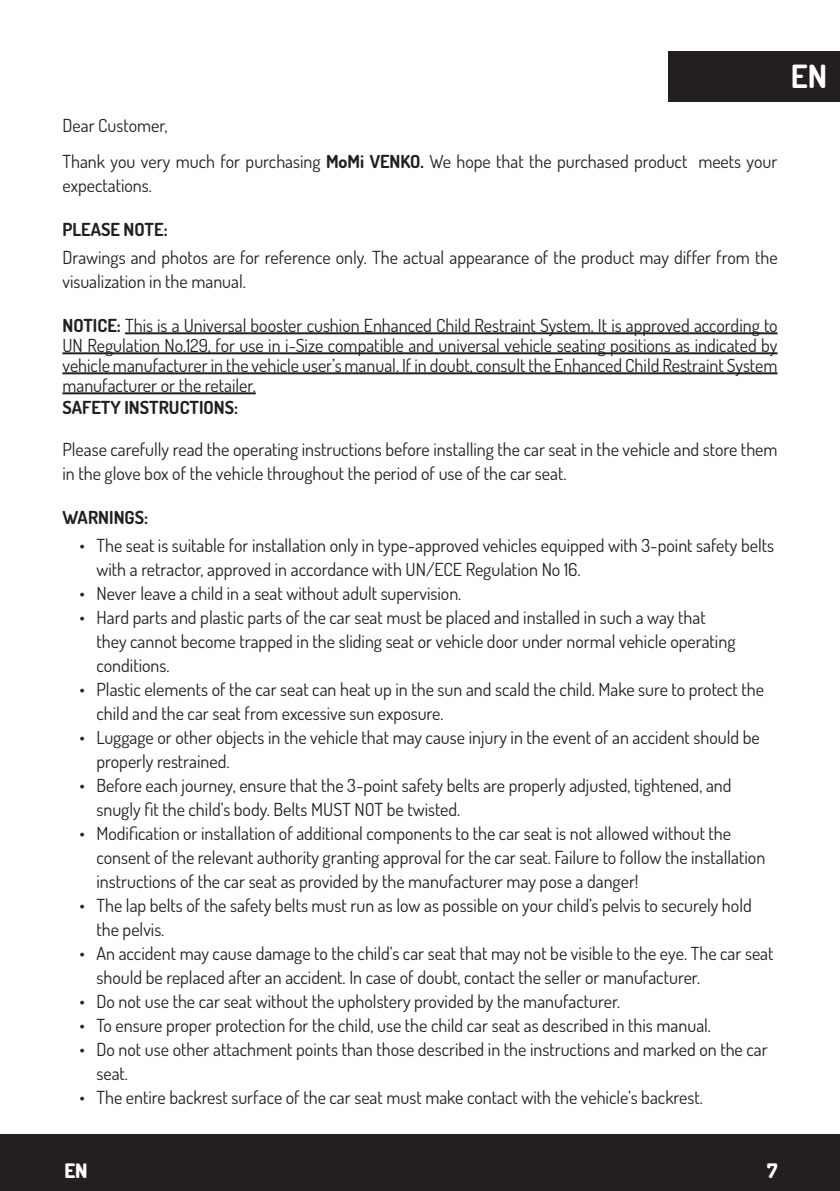
<style>
.page{position:relative;width:840px;height:1191px;background:#fff}
.page>*{position:absolute;margin:0;border:0;box-sizing:border-box;transform-origin:0 0}
.t1{font:700 32px "Dosis";color:#fff}
.t2{font:800 20px "Dosis";color:#fff}
.Nagłówki{font:18px/24px "Dosis";color:#231f20}
.Body_Text{font:18px/24px "Dosis";color:#231f20}
.Nagłówki-2{font:700 18px "Dosis";color:#231f20}
.s1{font-weight:700}
</style>
<div class="page">
<hr style="left:0;top:1134px;width:1px;height:57px;background:#231f20">
<div style="left:1px;top:1134px;width:838px;height:57px;background:#231f20"></div>
<div style="left:668px;top:51px;width:171px;height:50px;background:#231f20"></div>
<hr style="left:125px;top:332px;width:652px;height:2px;background:#231f20">
<hr style="left:62px;top:352px;width:715px;height:2px;background:#231f20">
<hr style="left:62px;top:372px;width:715px;height:2px;background:#231f20">
<hr style="left:62px;top:392px;width:193px;height:2px;background:#231f20">
<p class="Nagłówki" style="left:62px;top:113px;width:107px">Dear Customer,</p>
<p class="Body_Text" style="left:62px;top:149px;width:716px">Thank you very much for purchasing <span class="s1">MoMi VENKO.</span> We hope that the purchased product meets your expectations.</p>
<p class="Nagłówki-2" style="left:62px;top:218px;width:107px">PLEASE NOTE:</p>
<p class="Body_Text" style="left:62px;top:245px;width:716px">Drawings and photos are for reference only. The actual appearance of the product may differ from the visualization in the manual.</p>
<p class="Nagłówki" style="left:62px;top:315px;width:716px;line-height:20px;text-align:justify"><span class="s1">NOTICE:</span> This is a Universal booster cushion Enhanced Child Restraint System. It is approved according to UN Regulation No.129, for use in i-Size compatible and universal vehicle seating positions as indicated by vehicle manufacturer in the vehicle user’s manual. If in doubt, consult the Enhanced Child Restraint System manufacturer or the retailer.</p>
<p class="Nagłówki-2" style="left:62px;top:396px;width:177px">SAFETY INSTRUCTIONS:</p>
<p class="Body_Text" style="left:62px;top:437px;width:716px">Please carefully read the operating instructions before installing the car seat in the vehicle and store them in the glove box of the vehicle throughout the period of use of the car seat.</p>
<p class="Nagłówki-2" style="left:62px;top:506px;width:87px">WARNINGS:</p>
<p class="Nagłówki" style="left:96px;top:533px;width:678px;text-indent:-17px">• The seat is suitable for installation only in type-approved vehicles equipped with 3-point safety belts with a retractor, approved in accordance with UN/ECE Regulation No 16.</p>
<p class="Nagłówki" style="left:79px;top:581px;width:383px">• Never leave a child in a seat without adult supervision.</p>
<p class="Nagłówki" style="left:96px;top:605px;width:640px;text-indent:-17px">• Hard parts and plastic parts of the car seat must be placed and installed in such a way that they cannot become trapped in the sliding seat or vehicle door under normal vehicle operating conditions.</p>
<p class="Nagłówki" style="left:96px;top:677px;width:668px;text-indent:-17px">• Plastic elements of the car seat can heat up in the sun and scald the child. Make sure to protect the child and the car seat from excessive sun exposure.</p>
<p class="Nagłówki" style="left:96px;top:725px;width:664px;text-indent:-17px">• Luggage or other objects in the vehicle that may cause injury in the event of an accident should be properly restrained.</p>
<p class="Nagłówki" style="left:96px;top:773px;width:636px;text-indent:-17px">• Before each journey, ensure that the 3-point safety belts are properly adjusted, tightened, and snugly fit the child’s body. Belts MUST NOT be twisted.</p>
<p class="Nagłówki" style="left:96px;top:821px;width:670px;text-indent:-17px">• Modification or installation of additional components to the car seat is not allowed without the consent of the relevant authority granting approval for the car seat. Failure to follow the installation instructions of the car seat as provided by the manufacturer may pose a danger!</p>
<p class="Nagłówki" style="left:96px;top:893px;width:656px;text-indent:-17px">• The lap belts of the safety belts must run as low as possible on your child’s pelvis to securely hold the pelvis.</p>
<p class="Nagłówki" style="left:96px;top:941px;width:678px;text-indent:-17px">• An accident may cause damage to the child’s car seat that may not be visible to the eye. The car seat should be replaced after an accident. In case of doubt, contact the seller or manufacturer.</p>
<p class="Nagłówki" style="left:79px;top:989px;width:542px">• Do not use the car seat without the upholstery provided by the manufacturer.</p>
<p class="Nagłówki" style="left:79px;top:1013px;width:632px">• To ensure proper protection for the child, use the child car seat as described in this manual.</p>
<p class="Nagłówki" style="left:96px;top:1037px;width:672px;text-indent:-17px">• Do not use other attachment points than those described in the instructions and marked on the car seat.</p>
<p class="Nagłówki" style="left:79px;top:1085px;width:624px">• The entire backrest surface of the car seat must make contact with the vehicle’s backrest.</p>
<p class="t1" style="left:790px;top:55px;width:38px">EN</p>
<p class="t2" style="left:64px;top:1157px;width:25px">EN</p>
<p class="t2" style="left:766px;top:1157px;width:12px">7</p>
</div>
